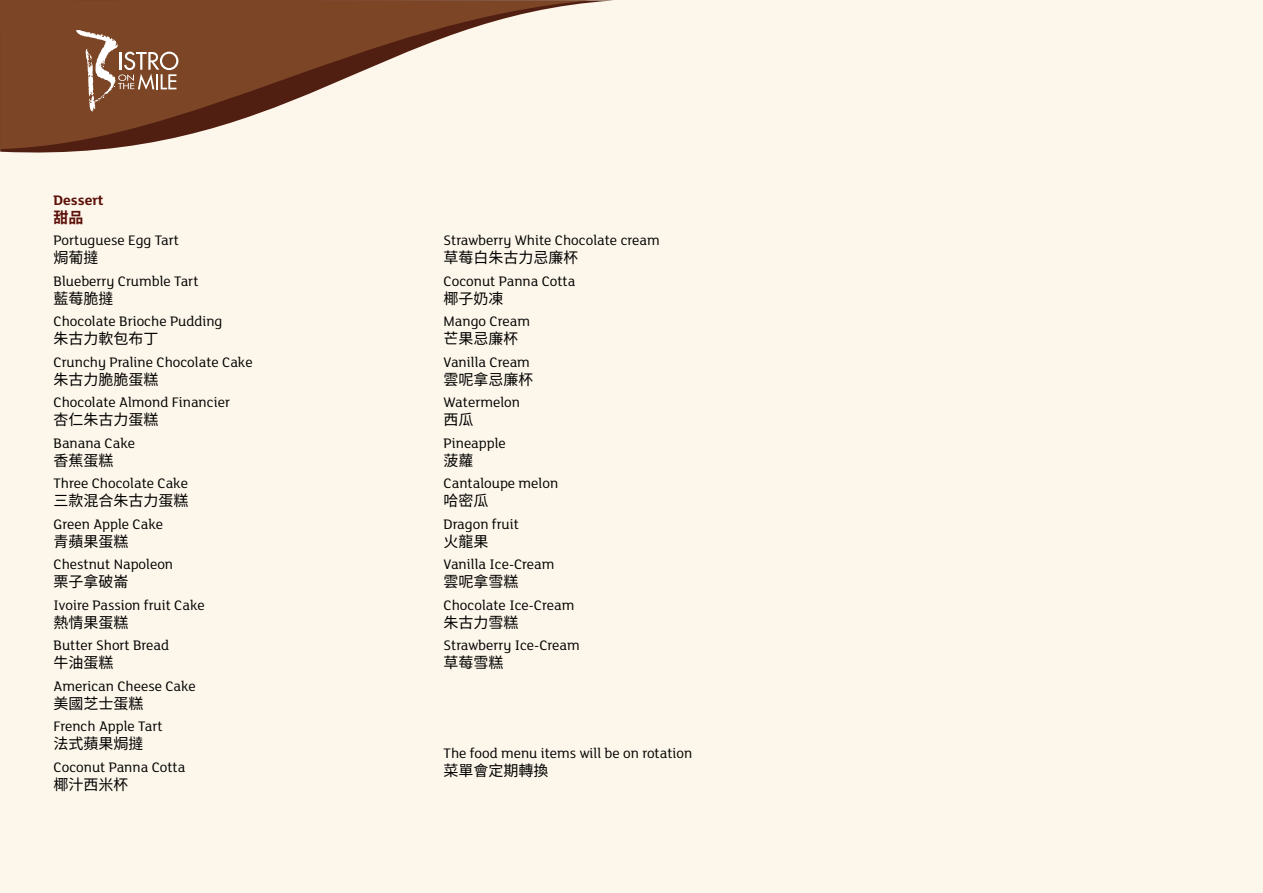
<style>
.page{position:relative;width:1263px;height:893px;background:#fdf6ea}
.page>*{position:absolute;margin:0;border:0;box-sizing:border-box;transform-origin:0 0}
.t1{font:15px "FS Lola";color:#000100}
.t2{font:15px "Noto Sans CJ Ktc";color:#000}
.t3{font:700 15px "FS Lola";color:#5c110a}
.t4{font:700 15px "Noto Sans CJ Ktc";color:#5c110a}
</style>
<div class="page">
<svg style="left:0;top:0;width:590px;height:149px;fill:#7b4526"></svg>
<svg style="left:76px;top:30px;width:102px;height:82px;background:#92664c"></svg>
<p class="t3" style="left:54px;top:190px;width:52px">Dessert</p>
<p class="t4" style="left:54px;top:209px;width:31px">甜品</p>
<p class="t1" style="left:54px;top:230px;width:127px">Portuguese Egg Tart</p>
<p class="t2" style="left:54px;top:249px;width:46px">焗葡撻</p>
<p class="t1" style="left:54px;top:271px;width:146px">Blueberry Crumble Tart</p>
<p class="t2" style="left:54px;top:290px;width:61px">藍莓脆撻</p>
<p class="t1" style="left:54px;top:311px;width:170px">Chocolate Brioche Pudding</p>
<p class="t2" style="left:54px;top:330px;width:106px">朱古力軟包布丁</p>
<p class="t1" style="left:54px;top:352px;width:201px">Crunchy Praline Chocolate Cake</p>
<p class="t2" style="left:54px;top:371px;width:106px">朱古力脆脆蛋糕</p>
<p class="t1" style="left:54px;top:392px;width:178px">Chocolate Almond Financier</p>
<p class="t2" style="left:54px;top:411px;width:106px">杏仁朱古力蛋糕</p>
<p class="t1" style="left:54px;top:433px;width:83px">Banana Cake</p>
<p class="t2" style="left:54px;top:452px;width:61px">香蕉蛋糕</p>
<p class="t1" style="left:54px;top:473px;width:136px">Three Chocolate Cake</p>
<p class="t2" style="left:54px;top:492px;width:136px">三款混合朱古力蛋糕</p>
<p class="t1" style="left:54px;top:514px;width:111px">Green Apple Cake</p>
<p class="t2" style="left:54px;top:533px;width:76px">青蘋果蛋糕</p>
<p class="t1" style="left:54px;top:554px;width:121px">Chestnut Napoleon</p>
<p class="t2" style="left:54px;top:573px;width:76px">栗子拿破崙</p>
<p class="t1" style="left:54px;top:595px;width:153px">Ivoire Passion fruit Cake</p>
<p class="t2" style="left:54px;top:614px;width:76px">熱情果蛋糕</p>
<p class="t1" style="left:54px;top:635px;width:117px">Butter Short Bread</p>
<p class="t2" style="left:54px;top:654px;width:61px">牛油蛋糕</p>
<p class="t1" style="left:54px;top:676px;width:144px">American Cheese Cake</p>
<p class="t2" style="left:54px;top:695px;width:91px">美國芝士蛋糕</p>
<p class="t1" style="left:54px;top:716px;width:110px">French Apple Tart</p>
<p class="t2" style="left:54px;top:735px;width:91px">法式蘋果焗撻</p>
<p class="t1" style="left:54px;top:757px;width:133px">Coconut Panna Cotta</p>
<p class="t2" style="left:54px;top:776px;width:76px">椰汁西米杯</p>
<p class="t1" style="left:444px;top:230px;width:218px">Strawberry White Chocolate cream</p>
<p class="t2" style="left:444px;top:249px;width:136px">草莓白朱古力忌廉杯</p>
<p class="t1" style="left:444px;top:271px;width:133px">Coconut Panna Cotta</p>
<p class="t2" style="left:444px;top:290px;width:61px">椰子奶凍</p>
<p class="t1" style="left:444px;top:311px;width:88px">Mango Cream</p>
<p class="t2" style="left:444px;top:330px;width:76px">芒果忌廉杯</p>
<p class="t1" style="left:444px;top:352px;width:88px">Vanilla Cream</p>
<p class="t2" style="left:444px;top:371px;width:91px">雲呢拿忌廉杯</p>
<p class="t1" style="left:444px;top:392px;width:78px">Watermelon</p>
<p class="t2" style="left:444px;top:411px;width:31px">西瓜</p>
<p class="t1" style="left:444px;top:433px;width:64px">Pineapple</p>
<p class="t2" style="left:444px;top:452px;width:31px">菠蘿</p>
<p class="t1" style="left:444px;top:473px;width:116px">Cantaloupe melon</p>
<p class="t2" style="left:444px;top:492px;width:46px">哈密瓜</p>
<p class="t1" style="left:444px;top:514px;width:77px">Dragon fruit</p>
<p class="t2" style="left:444px;top:533px;width:46px">火龍果</p>
<p class="t1" style="left:444px;top:554px;width:112px">Vanilla Ice-Cream</p>
<p class="t2" style="left:444px;top:573px;width:76px">雲呢拿雪糕</p>
<p class="t1" style="left:444px;top:595px;width:132px">Chocolate Ice-Cream</p>
<p class="t2" style="left:444px;top:614px;width:76px">朱古力雪糕</p>
<p class="t1" style="left:444px;top:635px;width:138px">Strawberry Ice-Cream</p>
<p class="t2" style="left:444px;top:654px;width:61px">草莓雪糕</p>
<p class="t1" style="left:444px;top:743px;width:250px">The food menu items will be on rotation</p>
<p class="t2" style="left:444px;top:762px;width:106px">菜單會定期轉換</p>
</div>
